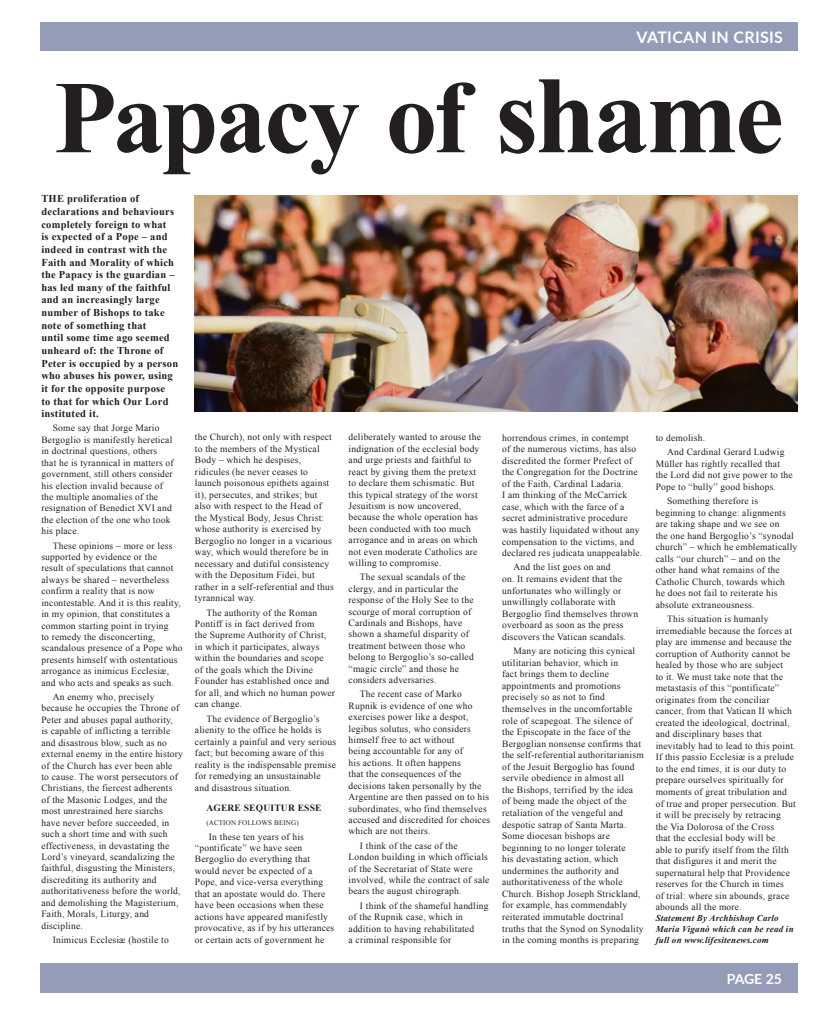
<style>
.page{position:relative;width:837px;height:1018px;background:#fff}
.page>*{position:absolute;margin:0;border:0;box-sizing:border-box;transform-origin:0 0}
.t1{font:700 103px "Times New Roman";letter-spacing:-.03em;color:#231f20}
.t2{font:700 16px "Lato";letter-spacing:.02em;color:#fff}
.t3{font:700 14px "Lato";letter-spacing:-.01em;color:#fff}
.t4{font:700 10.5px/12.6px "Times New Roman";letter-spacing:.02em;color:#231f20}
.t5{font:9.5px/11.4px "Times New Roman";letter-spacing:.02em;color:#231f20}
.t6{font:700 9.5px "Times New Roman";letter-spacing:.02em;color:#231f20}
.t7{font:italic 700 9px/10.9px "Times New Roman";letter-spacing:.02em;color:#231f20}
.t8{font:7px "Times New Roman";letter-spacing:.02em;color:#231f20}
.s1{font-size:110px}
</style>
<div class="page">
<div style="left:40px;top:962px;width:757px;height:30px;background:#949cb7"></div>
<div style="left:40px;top:23px;width:757px;height:28px;background:#949cb7"></div>
<img style="left:195px;top:195px;width:602px;height:216px">
<h2 class="t2" style="left:636px;top:26px;width:148px">VATICAN IN CRISIS</h2>
<h1 class="t1" style="left:54px;top:46px;width:731px">Papacy of <span class="s1">shame</span></h1>
<p class="t4" style="left:41px;top:192px;width:138px">THE proliferation of declarations and behaviours completely foreign to what<br>is expected of a Pope – and indeed in contrast with the<br>Faith and Morality of which the Papacy is the guardian – has led many of the faithful and an increasingly large number of Bishops to take note of something that<br>until some time ago seemed unheard of: the Throne of<br>Peter is occupied by a person who abuses his power, using it for the opposite purpose<br>to that for which Our Lord instituted it.</p>
<p class="t5" style="left:41px;top:422px;width:134px;text-indent:11px">Some say that Jorge Mario<br>Bergoglio is manifestly heretical in doctrinal questions, others that he is tyrannical in matters of government, still others consider his election invalid because of the multiple anomalies of the resignation of Benedict XVI and the election of the one who took his place.</p>
<p class="t5" style="left:41px;top:539px;width:142px;text-indent:11px">These opinions – more or less supported by evidence or the<br>result of speculations that cannot always be shared – nevertheless confirm a reality that is now incontestable. And it is this reality, in my opinion, that constitutes a common starting point in trying<br>to remedy the disconcerting, scandalous presence of a Pope who presents himself with ostentatious arrogance as inimicus Ecclesiæ, and who acts and speaks as such.</p>
<p class="t5" style="left:41px;top:691px;width:143px;text-indent:11px">An enemy who, precisely because he occupies the Throne of<br>Peter and abuses papal authority,<br>is capable of inflicting a terrible and disastrous blow, such as no external enemy in the entire history of the Church has ever been able<br>to cause. The worst persecutors of<br>Christians, the fiercest adherents<br>of the Masonic Lodges, and the most unrestrained here siarchs have never before succeeded, in such a short time and with such effectiveness, in devastating the<br>Lord’s vineyard, scandalizing the faithful, disgusting the Ministers, discrediting its authority and authoritativeness before the world, and demolishing the Magisterium,<br>Faith, Morals, Liturgy, and discipline.</p>
<p class="t5" style="left:53px;top:934px;width:117px">Inimicus Ecclesiæ (hostile to</p>
<p class="t5" style="left:195px;top:431px;width:140px">the Church), not only with respect to the members of the Mystical<br>Body – which he despises, ridicules (he never ceases to launch poisonous epithets against it), persecutes, and strikes; but also with respect to the Head of the Mystical Body, Jesus Christ: whose authority is exercised by<br>Bergoglio no longer in a vicarious way, which would therefore be in necessary and dutiful consistency with the Depositum Fidei, but rather in a self-referential and thus tyrannical way.</p>
<p class="t5" style="left:195px;top:606px;width:141px;text-indent:11px">The authority of the Roman<br>Pontiff is in fact derived from<br>the Supreme Authority of Christ, in which it participates, always within the boundaries and scope<br>of the goals which the Divine<br>Founder has established once and for all, and which no human power can change.</p>
<p class="t5" style="left:195px;top:712px;width:143px;text-indent:11px">The evidence of Bergoglio’s alienity to the office he holds is certainly a painful and very serious fact; but becoming aware of this reality is the indispensable premise for remedying an unsustainable and disastrous situation.</p>
<p class="t6" style="left:206px;top:801px;width:117px">AGERE SEQUITUR ESSE</p>
<p class="t8" style="left:206px;top:818px;width:94px">(ACTION FOLLOWS BEING)</p>
<p class="t5" style="left:195px;top:830px;width:141px;text-indent:14px">In these ten years of his “pontificate” we have seen<br>Bergoglio do everything that would never be expected of a<br>Pope, and vice-versa everything that an apostate would do. There have been occasions when these actions have appeared manifestly provocative, as if by his utterances or certain acts of government he</p>
<p class="t5" style="left:348px;top:431px;width:134px">deliberately wanted to arouse the indignation of the ecclesial body and urge priests and faithful to react by giving them the pretext to declare them schismatic. But this typical strategy of the worst<br>Jesuitism is now uncovered, because the whole operation has been conducted with too much arrogance and in areas on which not even moderate Catholics are willing to compromise.</p>
<p class="t5" style="left:348px;top:571px;width:127px;text-indent:11px">The sexual scandals of the clergy, and in particular the response of the Holy See to the scourge of moral corruption of<br>Cardinals and Bishops, have shown a shameful disparity of treatment between those who belong to Bergoglio’s so-called “magic circle” and those he considers adversaries.</p>
<p class="t5" style="left:348px;top:688px;width:143px;text-indent:11px">The recent case of Marko<br>Rupnik is evidence of one who exercises power like a despot, legibus solutus, who considers himself free to act without<br>being accountable for any of<br>his actions. It often happens<br>that the consequences of the decisions taken personally by the<br>Argentine are then passed on to his subordinates, who find themselves accused and discredited for choices which are not theirs.</p>
<p class="t5" style="left:348px;top:839px;width:142px;text-indent:11px">I think of the case of the<br>London building in which officials of the Secretariat of State were involved, while the contract of sale bears the august chirograph.</p>
<p class="t5" style="left:348px;top:899px;width:141px;text-indent:11px">I think of the shameful handling of the Rupnik case, which in addition to having rehabilitated<br>a criminal responsible for</p>
<p class="t5" style="left:502px;top:431px;width:142px">horrendous crimes, in contempt<br>of the numerous victims, has also discredited the former Prefect of the Congregation for the Doctrine of the Faith, Cardinal Ladaria.<br>I am thinking of the McCarrick case, which with the farce of a secret administrative procedure was hastily liquidated without any compensation to the victims, and declared res judicata unappealable.</p>
<p class="t5" style="left:502px;top:561px;width:137px;text-indent:11px">And the list goes on and<br>on. It remains evident that the unfortunates who willingly or unwillingly collaborate with<br>Bergoglio find themselves thrown overboard as soon as the press discovers the Vatican scandals.</p>
<p class="t5" style="left:502px;top:645px;width:143px;text-indent:11px">Many are noticing this cynical utilitarian behavior, which in<br>fact brings them to decline appointments and promotions precisely so as not to find themselves in the uncomfortable role of scapegoat. The silence of the Episcopate in the face of the<br>Bergoglian nonsense confirms that the self-referential authoritarianism of the Jesuit Bergoglio has found servile obedience in almost all<br>the Bishops, terrified by the idea<br>of being made the object of the retaliation of the vengeful and despotic satrap of Santa Marta.<br>Some diocesan bishops are beginning to no longer tolerate<br>his devastating action, which undermines the authority and authoritativeness of the whole<br>Church. Bishop Joseph Strickland, for example, has commendably reiterated immutable doctrinal truths that the Synod on Synodality in the coming months is preparing</p>
<p class="t5" style="left:666px;top:430px;width:119px;line-height:14.4px;text-indent:-11px">to demolish.<br>And Cardinal Gerard Ludwig</p>
<p class="t5" style="left:655px;top:457px;width:138px">Müller has rightly recalled that the Lord did not give power to the<br>Pope to “bully” good bishops.</p>
<p class="t5" style="left:655px;top:495px;width:143px;text-indent:11px">Something therefore is beginning to change: alignments are taking shape and we see on<br>the one hand Bergoglio’s “synodal church” – which he emblematically calls “our church” – and on the other hand what remains of the<br>Catholic Church, towards which<br>he does not fail to reiterate his absolute extraneousness.</p>
<p class="t5" style="left:655px;top:613px;width:142px;text-indent:11px">This situation is humanly irremediable because the forces at play are immense and because the corruption of Authority cannot be healed by those who are subject<br>to it. We must take note that the metastasis of this “pontificate” originates from the conciliar cancer, from that Vatican II which created the ideological, doctrinal, and disciplinary bases that inevitably had to lead to this point.<br>If this passio Ecclesiæ is a prelude to the end times, it is our duty to prepare ourselves spiritually for moments of great tribulation and of true and proper persecution. But it will be precisely by retracing<br>the Via Dolorosa of the Cross<br>that the ecclesial body will be<br>able to purify itself from the filth that disfigures it and merit the supernatural help that Providence reserves for the Church in times<br>of trial: where sin abounds, grace abounds all the more.</p>
<p class="t7" style="left:655px;top:912px;width:139px">Statement By Archbishop Carlo<br>Maria Viganò which can be read in full on www.lifesitenews.com</p>
<h3 class="t3" style="left:726px;top:968px;width:57px">PAGE 25</h3>
</div>
